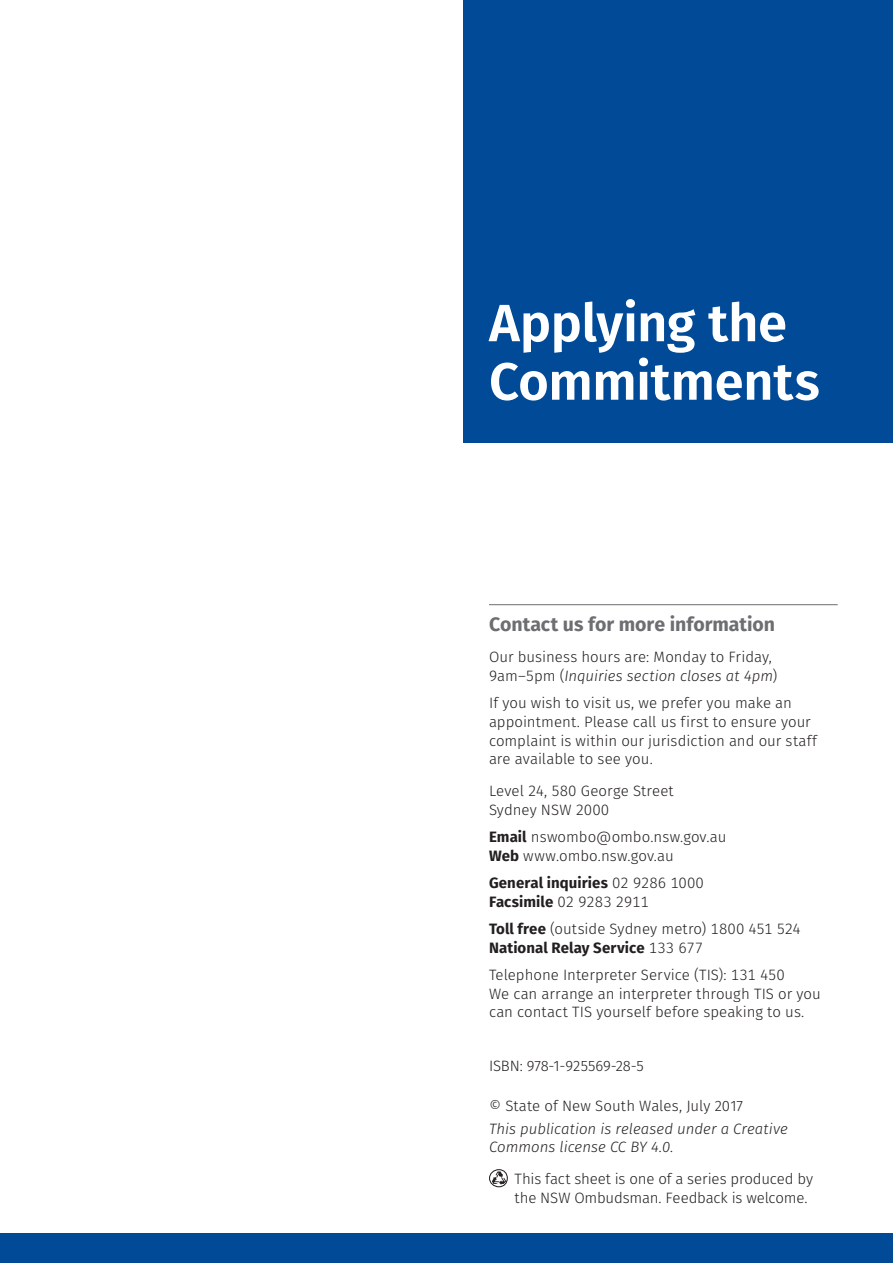
<style>
.page{position:relative;width:893px;height:1263px;background:#fff}
.page>*{position:absolute;margin:0;border:0;box-sizing:border-box;transform-origin:0 0}
.t1{font:600 52.5px/58.5px "Fira Sans";letter-spacing:-.01em;color:#fff}
.FS_GL_Heading_4{font:700 19.5px "Fira Sans";color:#6d6e71}
.FS_GL_footnote{font:300 15px/18.8px "Fira Sans";color:#231f20}
.FS_GL_contact_body_t{font:300 15px/18.8px "Fira Sans";color:#231f20}
.FS_GL_Body_text{font:300 15px/18.8px "Fira Sans";letter-spacing:.005em;color:#231f20}
.FS_GL_Heading_4-2{font:300 15px/18.8px "Fira Sans";letter-spacing:-.01em;color:#231f20}
.t2{font:italic 300 15px/18.8px "Fira Sans";color:#231f20}
.FS_GL_Body_text-2{font:700 15px/18.8px "Fira Sans";letter-spacing:.005em;color:#231f20}
.s1{font-style:italic}
.s2{font-weight:700}
.s3{font-weight:300}
</style>
<div class="page">
<hr style="left:489px;top:604px;width:349px;height:1px;background:#6d6e71">
<div style="left:489px;top:1169px;width:19px;height:18px;border:1px solid #231f20;border-radius:50%"></div>
<svg style="left:492px;top:1171px;width:14px;height:14px"></svg>
<div style="left:463px;top:0;width:430px;height:442px;background:#004a97"></div>
<div style="left:0;top:1233px;width:893px;height:30px;background:#004a97"></div>
<h1 class="t1" style="left:489px;top:291px;width:332px">Applying the<br>Commitments</h1>
<p class="FS_GL_Heading_4" style="left:489px;top:607px;width:288px">Contact us for more information</p>
<p class="FS_GL_contact_body_t" style="left:489px;top:647px;width:290px">Our business hours are: Monday to Friday,<br>9am–5pm (<span class="s1">Inquiries section closes at 4pm</span>)</p>
<p class="FS_GL_footnote" style="left:489px;top:693px;width:330px">If you wish to visit us, we prefer you make an appointment. Please call us first to ensure your complaint is within our jurisdiction and our staff are available to see you.</p>
<p class="FS_GL_Body_text" style="left:489px;top:781px;width:186px">Level 24, 580 George Street<br>Sydney NSW 2000</p>
<p class="FS_GL_Body_text" style="left:489px;top:827px;width:239px"><span class="s2">Email</span> nswombo@ombo.nsw.gov.au<br><span class="s2">Web</span> www.ombo.nsw.gov.au</p>
<p class="FS_GL_Body_text-2" style="left:489px;top:872px;width:216px">General inquiries <span class="s3">02 9286 1000<br></span>Facsimile <span class="s3">02 9283 2911</span></p>
<p class="FS_GL_Body_text" style="left:489px;top:919px;width:313px"><span class="s2">Toll free</span> (outside Sydney metro) 1800 451 524<br><span class="s2">National Relay Service</span> 133 677</p>
<p class="FS_GL_contact_body_t" style="left:489px;top:965px;width:333px">Telephone Interpreter Service (TIS): 131 450<br>We can arrange an interpreter through TIS or you can contact TIS yourself before speaking to us.</p>
<p class="FS_GL_footnote" style="left:489px;top:1056px;width:156px">ISBN: 978-1-925569-28-5</p>
<p class="FS_GL_footnote" style="left:489px;top:1096px;width:256px">© State of New South Wales, July 2017</p>
<p class="t2" style="left:489px;top:1119px;width:300px">This publication is released under a Creative<br>Commons license CC BY 4.0.</p>
<p class="FS_GL_Heading_4-2" style="left:514px;top:1169px;width:300px">This fact sheet is one of a series produced by the NSW Ombudsman. Feedback is welcome.</p>
</div>
